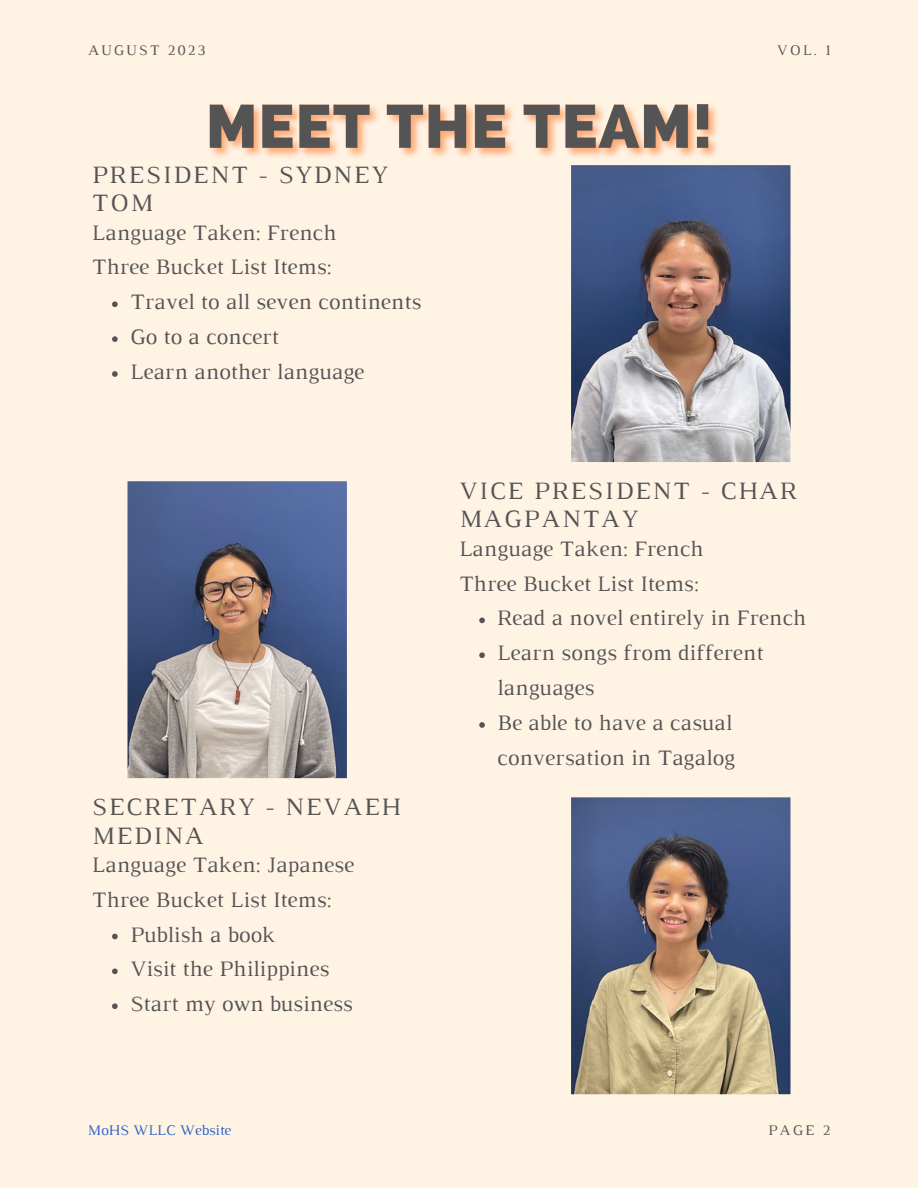
<style>
.page{position:relative;width:918px;height:1188px;background:#fff3e4}
.page>*{position:absolute;margin:0;border:0;box-sizing:border-box;transform-origin:0 0}
.t1{font:25.5px/28.2px "Luthier";letter-spacing:.07em;color:#545454}
.t2{font:22.5px/34.8px "Luthier";color:#545454}
.t3{font:15px "Luthier";letter-spacing:.14em;color:#545454}
.t4{font:15px "Luthier";color:#2862c9}
</style>
<div class="page">
<svg style="left:571px;top:165px;width:220px;height:297px;background:#797c91"></svg>
<svg style="left:112px;top:301px;width:6px;height:6px"></svg>
<svg style="left:112px;top:336px;width:6px;height:6px"></svg>
<svg style="left:112px;top:371px;width:6px;height:6px"></svg>
<svg style="left:479px;top:618px;width:6px;height:5px"></svg>
<svg style="left:479px;top:652px;width:6px;height:6px"></svg>
<svg style="left:479px;top:722px;width:6px;height:6px"></svg>
<svg style="left:127px;top:481px;width:220px;height:298px;background:#7a7e93"></svg>
<img style="left:209px;top:104px;width:519px;height:74px">
<svg style="left:571px;top:797px;width:220px;height:298px;background:#7c7a7f"></svg>
<svg style="left:112px;top:934px;width:6px;height:5px"></svg>
<svg style="left:112px;top:969px;width:6px;height:5px"></svg>
<svg style="left:112px;top:1003px;width:6px;height:6px"></svg>
<p class="t3" style="left:88px;top:45px;width:119px">AUGUST 2023</p>
<p class="t3" style="left:777px;top:45px;width:55px">VOL. 1</p>
<p class="t1" style="left:92px;top:163px;width:297px">PRESIDENT - SYDNEY<br>TOM</p>
<p class="t2" style="left:92px;top:217px;width:246px">Language Taken: French</p>
<p class="t2" style="left:92px;top:251px;width:241px">Three Bucket List Items:</p>
<p class="t2" style="left:130px;top:286px;width:293px">Travel to all seven continents</p>
<p class="t2" style="left:130px;top:321px;width:150px">Go to a concert</p>
<p class="t2" style="left:130px;top:356px;width:236px">Learn another language</p>
<p class="t1" style="left:92px;top:795px;width:310px">SECRETARY - NEVAEH<br>MEDINA</p>
<p class="t2" style="left:92px;top:849px;width:264px">Language Taken: Japanese</p>
<p class="t2" style="left:92px;top:884px;width:241px">Three Bucket List Items:</p>
<p class="t2" style="left:130px;top:919px;width:147px">Publish a book</p>
<p class="t2" style="left:130px;top:953px;width:201px">Visit the Philippines</p>
<p class="t2" style="left:130px;top:988px;width:224px">Start my own business</p>
<p class="t1" style="left:459px;top:479px;width:339px">VICE PRESIDENT - CHAR<br>MAGPANTAY</p>
<p class="t2" style="left:459px;top:533px;width:246px">Language Taken: French</p>
<p class="t2" style="left:459px;top:568px;width:241px">Three Bucket List Items:</p>
<p class="t2" style="left:497px;top:602px;width:311px">Read a novel entirely in French</p>
<p class="t2" style="left:497px;top:637px;width:268px">Learn songs from different languages</p>
<p class="t2" style="left:497px;top:707px;width:239px">Be able to have a casual conversation in Tagalog</p>
<p class="t4" style="left:88px;top:1125px;width:145px">MoHS WLLC Website</p>
<p class="t3" style="left:768px;top:1125px;width:64px">PAGE 2</p>
</div>
